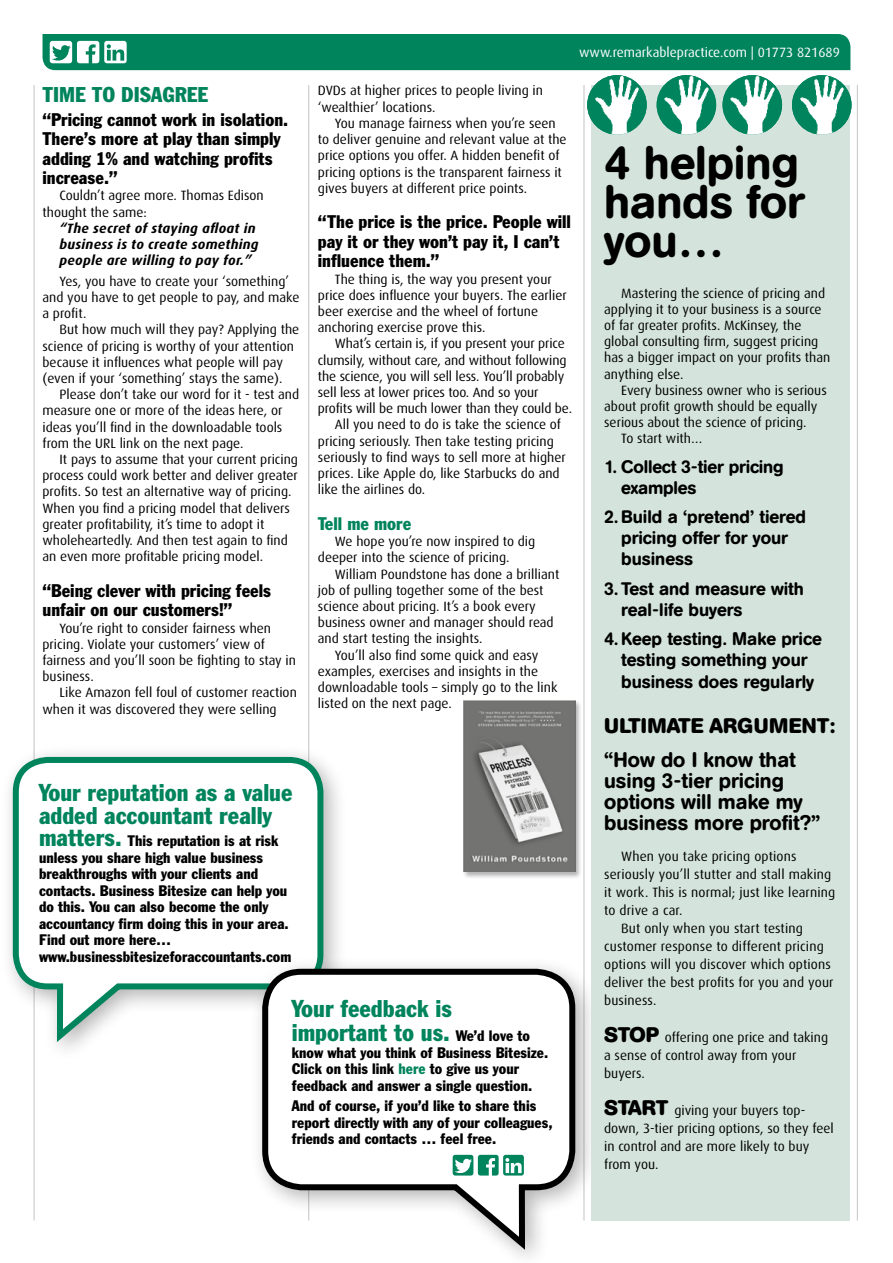
<style>
.page{position:relative;width:893px;height:1263px;background:#fff}
.page>*{position:absolute;margin:0;border:0;box-sizing:border-box;transform-origin:0 0}
.t1{font:500 46.5px/39px "AG Buch Rounded BQ";color:#000}
.t2{font:condensed 24px/22.5px "Franklin Gothic BT";color:#00845c}
.t3{font:500 21px/21px "AG Buch Rounded BQ";color:#000}
.t4{font:700 21px "AG Buch Rounded BQ";letter-spacing:.01em;color:#000}
.t5{font:condensed 21px "Franklin Gothic BT";color:#00845c}
.t6{font:condensed 18px/19.5px "Franklin Gothic BT";color:#000}
.t7{font:500 18px/21px "AG Buch Rounded BQ";color:#000}
.t8{font:condensed 18px "Franklin Gothic BT";color:#00845c}
.t9{font:condensed 15px/16.5px "Franklin Gothic BT";color:#000}
.t10{font:13.5px/16.2px "Dax";color:#000}
.t11{font:italic 700 13.5px/16.2px "Dax";letter-spacing:.02em;color:#000}
.t12{font:13.5px "Dax";color:#fff}
.s1{font-size:24px;color:#00845c}
.s2{font-size:15px;color:#000}
.s3{color:#00845c}
.s4{font-family:"AG Buch Rounded BQ";font-weight:700;font-size:21px}
</style>
<div class="page">
<hr style="left:308px;top:85px;width:1px;height:1135px;background:#c6c6c6">
<hr style="left:583px;top:85px;width:1px;height:1135px;background:#c6c6c6">
<hr style="left:34px;top:85px;width:1px;height:1135px;background:#c6c6c6">
<hr style="left:857px;top:85px;width:1px;height:1135px;background:#c6c6c6">
<div style="left:43px;top:34px;width:807px;height:36px;background:#00845c"></div>
<div style="left:0;top:744px;width:348px;height:320px;background:#000;opacity:.3"></div>
<svg style="left:10px;top:754px;width:316px;height:294px"></svg>
<div style="left:249px;top:955px;width:351px;height:308px;background:#000;opacity:.3"></div>
<svg style="left:259px;top:966px;width:319px;height:290px"></svg>
<svg style="left:453px;top:1155px;width:71px;height:20px"></svg>
<div style="left:591px;top:85px;width:259px;height:1135px;background:#d4e4dd"></div>
<img style="left:587px;top:75px;width:60px;height:60px;border-radius:30px">
<img style="left:657px;top:75px;width:59px;height:60px;border-radius:30px">
<img style="left:722px;top:75px;width:60px;height:60px;border-radius:30px">
<img style="left:792px;top:75px;width:59px;height:60px;border-radius:30px">
<div style="left:462px;top:700px;width:120px;height:179px;background:#000;opacity:.3"></div>
<img style="left:463px;top:701px;width:112px;height:171px">
<p class="t12" style="left:579px;top:45px;width:262px">www.remarkablepractice.com | 01773 821689</p>
<h3 class="t5" style="left:43px;top:81px;width:167px">TIME TO DISAGREE</h3>
<h3 class="t6" style="left:43px;top:109px;width:247px">“Pricing cannot work in isolation.<br>There’s more at play than simply adding 1% and watching profits increase.”</h3>
<p class="t10" style="left:43px;top:188px;width:223px;text-indent:17px">Couldn’t agree more. Thomas Edison thought the same:</p>
<p class="t11" style="left:60px;top:220px;width:201px">“The secret of staying afloat in business is to create something people are willing to pay for.”</p>
<p class="t10" style="left:43px;top:273px;width:259px;text-indent:17px">Yes, you have to create your ‘something’ and you have to get people to pay, and make a profit.</p>
<p class="t10" style="left:43px;top:322px;width:258px;text-indent:17px">But how much will they pay? Applying the science of pricing is worthy of your attention because it influences what people will pay (even if your ‘something’ stays the same).</p>
<p class="t10" style="left:43px;top:386px;width:258px;text-indent:17px">Please don’t take our word for it - test and measure one or more of the ideas here, or ideas you’ll find in the downloadable tools from the URL link on the next page.</p>
<p class="t10" style="left:43px;top:451px;width:257px;text-indent:17px">It pays to assume that your current pricing process could work better and deliver greater profits. So test an alternative way of pricing.<br>When you find a pricing model that delivers greater profitability, it’s time to adopt it wholeheartedly. And then test again to find an even more profitable pricing model.</p>
<h3 class="t6" style="left:43px;top:580px;width:230px">“Being clever with pricing feels unfair on our customers!”</h3>
<p class="t10" style="left:43px;top:620px;width:255px;text-indent:17px">You’re right to consider fairness when pricing. Violate your customers’ view of fairness and you’ll soon be fighting to stay in business.</p>
<p class="t10" style="left:43px;top:685px;width:256px;text-indent:17px">Like Amazon fell foul of customer reaction when it was discovered they were selling</p>
<p class="t10" style="left:318px;top:83px;width:227px">DVDs at higher prices to people living in ‘wealthier’ locations.</p>
<p class="t10" style="left:318px;top:115px;width:250px;text-indent:17px">You manage fairness when you’re seen to deliver genuine and relevant value at the price options you offer. A hidden benefit of pricing options is the transparent fairness it gives buyers at different price points.</p>
<h3 class="t6" style="left:318px;top:212px;width:255px">“The price is the price. People will pay it or they won’t pay it, I can’t influence them.”</h3>
<p class="t10" style="left:318px;top:271px;width:250px;text-indent:17px">The thing is, the way you present your price does influence your buyers. The earlier beer exercise and the wheel of fortune anchoring exercise prove this.</p>
<p class="t10" style="left:335px;top:336px;width:231px">What’s certain is, if you present your price</p>
<p class="t10" style="left:318px;top:352px;width:250px">clumsily, without care, and without following</p>
<p class="t10" style="left:318px;top:368px;width:248px">the science, you will sell less. You’ll probably</p>
<p class="t10" style="left:318px;top:384px;width:222px">sell less at lower prices too. And so your</p>
<p class="t10" style="left:318px;top:401px;width:256px">profits will be much lower than they could be.</p>
<p class="t10" style="left:335px;top:417px;width:228px">All you need to do is take the science of</p>
<p class="t10" style="left:318px;top:433px;width:237px">pricing seriously. Then take testing pricing</p>
<p class="t10" style="left:318px;top:449px;width:249px">seriously to find ways to sell more at higher</p>
<p class="t10" style="left:318px;top:465px;width:243px">prices. Like Apple do, like Starbucks do and</p>
<p class="t10" style="left:318px;top:482px;width:109px">like the airlines do.</p>
<h3 class="t8" style="left:318px;top:512px;width:95px">Tell me more</h3>
<p class="t10" style="left:318px;top:533px;width:219px;text-indent:17px">We hope you’re now inspired to dig deeper into the science of pricing.</p>
<p class="t10" style="left:335px;top:566px;width:226px">William Poundstone has done a brilliant</p>
<p class="t10" style="left:318px;top:582px;width:227px">job of pulling together some of the best</p>
<p class="t10" style="left:318px;top:598px;width:219px">science about pricing. It’s a book every</p>
<p class="t10" style="left:318px;top:614px;width:237px">business owner and manager should read</p>
<p class="t10" style="left:318px;top:631px;width:166px">and start testing the insights.</p>
<p class="t10" style="left:335px;top:647px;width:205px">You’ll also find some quick and easy</p>
<p class="t10" style="left:318px;top:663px;width:222px">examples, exercises and insights in the</p>
<p class="t10" style="left:318px;top:679px;width:241px">downloadable tools – simply go to the link</p>
<p class="t10" style="left:318px;top:695px;width:135px">listed on the next page.</p>
<h2 class="t2" style="left:39px;top:781px;width:255px">Your reputation as a value added accountant really</h2>
<p class="t9" style="left:39px;top:832px;width:254px"><span class="s1">matters.</span> This reputation is at risk unless you share high value business breakthroughs with your clients and contacts. Business Bitesize can help you do this. You can also become the only accountancy firm doing this in your area.<br>Find out more here… www.businessbitesizeforaccountants.com</p>
<h2 class="t2" style="left:292px;top:996px;width:240px;line-height:24px">Your feedback is important to us. <span class="s2">We’d love to</span></h2>
<p class="t9" style="left:292px;top:1044px;width:258px">know what you think of Business Bitesize.<br>Click on this link <span class="s3">here</span> to give us your feedback and answer a single question.</p>
<p class="t9" style="left:292px;top:1097px;width:262px">And of course, if you’d like to share this report directly with any of your colleagues, friends and contacts … feel free.</p>
<h1 class="t1" style="left:604px;top:144px;width:202px">4 helping hands for you…</h1>
<p class="t10" style="left:604px;top:285px;width:228px;text-indent:17px">Mastering the science of pricing and applying it to your business is a source of far greater profits. McKinsey, the global consulting firm, suggest pricing has a bigger impact on your profits than anything else.</p>
<p class="t10" style="left:621px;top:382px;width:207px">Every business owner who is serious</p>
<p class="t10" style="left:604px;top:398px;width:215px">about profit growth should be equally</p>
<p class="t10" style="left:604px;top:415px;width:204px">serious about the science of pricing.</p>
<p class="t10" style="left:621px;top:431px;width:83px">To start with…</p>
<h3 class="t7" style="left:621px;top:456px;width:164px;text-indent:-17px">1. Collect 3-tier pricing examples</h3>
<h3 class="t7" style="left:621px;top:507px;width:186px;text-indent:-17px">2. Build a ‘pretend’ tiered pricing offer for your business</h3>
<h3 class="t7" style="left:621px;top:578px;width:184px;text-indent:-17px">3. Test and measure with real-life buyers</h3>
<h3 class="t7" style="left:604px;top:629px;width:219px;text-align:center">4. Keep testing. Make price testing something your business does regularly</h3>
<h3 class="t4" style="left:604px;top:714px;width:232px">ULTIMATE ARGUMENT:</h3>
<h3 class="t3" style="left:604px;top:749px;width:218px">“How do I know that using 3-tier pricing options will make my business more profit?”</h3>
<p class="t10" style="left:621px;top:848px;width:177px">When you take pricing options</p>
<p class="t10" style="left:604px;top:866px;width:229px">seriously you’ll stutter and stall making</p>
<p class="t10" style="left:604px;top:884px;width:233px">it work. This is normal; just like learning</p>
<p class="t10" style="left:604px;top:902px;width:80px">to drive a car.</p>
<p class="t10" style="left:621px;top:920px;width:183px">But only when you start testing</p>
<p class="t10" style="left:604px;top:938px;width:221px">customer response to different pricing</p>
<p class="t10" style="left:604px;top:956px;width:228px">options will you discover which options</p>
<p class="t10" style="left:604px;top:974px;width:231px">deliver the best profits for you and your</p>
<p class="t10" style="left:604px;top:992px;width:54px">business.</p>
<p class="t10" style="left:604px;top:1029px;width:225px;line-height:18px"><span class="s4">STOP</span> offering one price and taking a sense of control away from your buyers.</p>
<p class="t10" style="left:604px;top:1101px;width:231px;line-height:18px"><span class="s4">START</span> giving your buyers top&shy;down, 3-tier pricing options, so they feel in control and are more likely to buy from you.</p>
</div>
